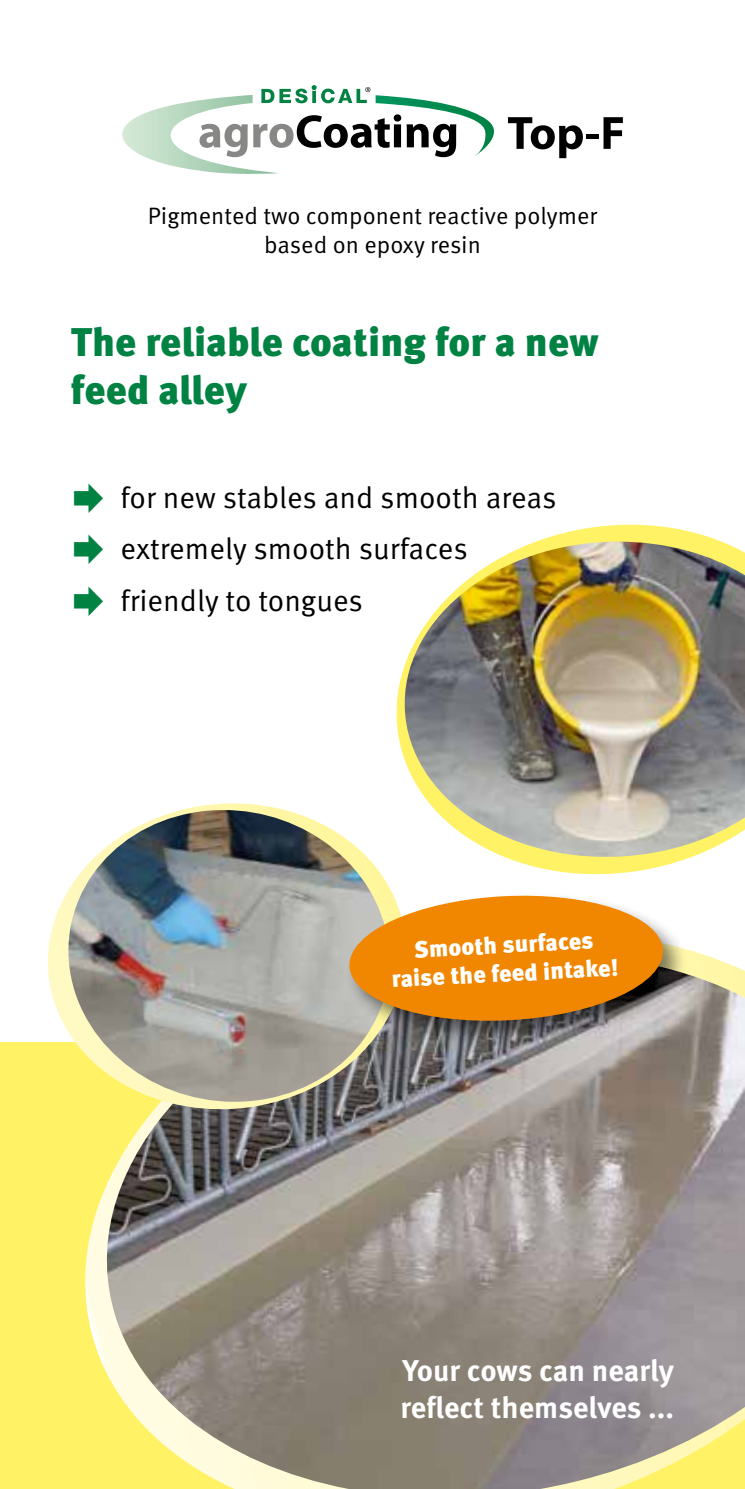
<style>
.page{position:relative;width:745px;height:1489px;background:#fff}
.page>*{position:absolute;margin:0;border:0;box-sizing:border-box;transform-origin:0 0}
.t1{font:900 40px/48px "Meta Pro";color:#008243}
.t2{font:30px/51.8px "Meta Pro";color:#000}
.t3{font:700 30px/37.5px "Meta Pro";color:#fff}
.t4{font:23.75px/28.5px "Meta Pro";color:#000;text-align:center}
.t5{font:900 23.75px/28.5px "Meta Pro";color:#fff;text-align:center}
</style>
<div class="page">
<div style="left:0;top:1042px;width:744px;height:446px;background:#fff264"></div>
<svg style="left:122px;top:85px;width:460px;height:89px"></svg>
<div style="left:586px;top:134px;width:12px;height:5px;background:#000"></div>
<svg style="left:603px;top:117px;width:19px;height:32px"></svg>
<img style="left:85px;top:952px;width:659px;height:536px">
<svg style="left:396px;top:524px;width:324px;height:351px"></svg>
<img style="left:400px;top:541px;width:344px;height:321px">
<svg style="left:48px;top:803px;width:381px;height:326px"></svg>
<img style="left:58px;top:810px;width:341px;height:298px">
<div style="left:345px;top:890px;width:343px;height:156px;background:#000;opacity:.5"></div>
<svg style="left:347px;top:891px;width:317px;height:133px;background:#e0922f"></svg>
<p class="t4" style="left:148px;top:202px;width:450px">Pigmented two component reactive polymer based on epoxy resin</p>
<h1 class="t1" style="left:71px;top:320px;width:529px">The reliable coating for a new feed alley</h1>
<p class="t2" style="left:120px;top:472px;width:437px">for new stables and smooth areas extremely smooth surfaces friendly to tongues</p>
<p class="t5" style="left:389px;top:937px;width:229px;rotate:-3deg">Smooth surfaces raise the feed intake!</p>
<p class="t3" style="left:400px;top:1352px;width:275px">Your cows can nearly reflect themselves ...</p>
</div>
